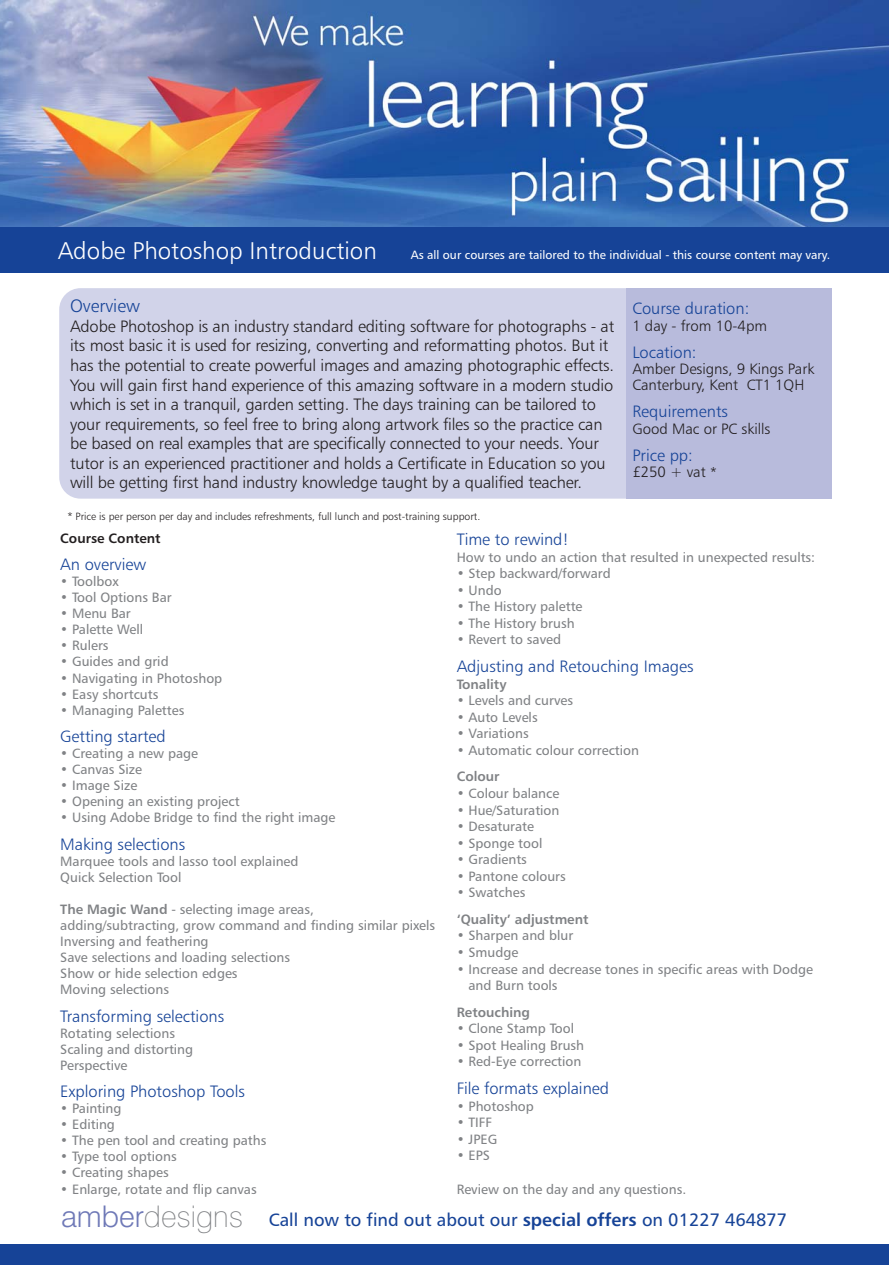
<style>
.page{position:relative;width:889px;height:1265px;background:#fff}
.page>*{position:absolute;margin:0;border:0;box-sizing:border-box;transform-origin:0 0}
.t1{font:100 29.85px "Swiss 721 BT";color:#808285}
.t2{font:24.15px "Humanist 777 BT Light B";color:#fff}
.t3{font:18px "Humanist 777 BT Roman B";color:#164397}
.t4{font:18px "Humanist 777 BT Light B";color:#164397}
.t5{font:16.5px/19.5px "Humanist 777 BT Light B";letter-spacing:-.01em;color:#231f20}
.t6{font:16.5px "Humanist 777 BT Light B";color:#164397}
.t7{font:15px/15.8px "Humanist 777 BT Light B";color:#231f20}
.t8{font:13.5px/16px "Humanist 777 BT Roman B";color:#808285}
.t9{font:13.5px "Humanist 777 BT Bold B";color:#808285}
.t10{font:13.5px "Humanist 777 BT Bold B";color:#231f20}
.t11{font:12px "Humanist 777 BT Roman B";color:#fff}
.t12{font:10.5px "Humanist 777 BT Light B";color:#231f20}
.s1{font-size:13.5px}
.s2{font-family:"Humanist 777 BT Bold B"}
.s3{font-weight:300;color:#6f79b7}
</style>
<div class="page">
<div style="left:59px;top:288px;width:767px;height:210px;background:#d1d3e9;border-radius:21px"></div>
<div style="left:626px;top:288px;width:206px;height:210px;background:#b8bbdc"></div>
<img style="left:0;top:1px;width:889px;height:226px">
<div style="left:0;top:227px;width:889px;height:46px;background:#164397"></div>
<div style="left:0;top:1243px;width:889px;height:21px;background:#164397"></div>
<h2 class="t2" style="left:58px;top:241px;width:321px">Adobe Photoshop Introduction</h2>
<p class="t11" style="left:411px;top:250px;width:421px">As all our courses are tailored to the individual - this course content may vary.</p>
<h3 class="t4" style="left:70px;top:299px;width:71px">Overview</h3>
<p class="t5" style="left:70px;top:318px;width:546px">Adobe Photoshop is an industry standard editing software for photographs - at its most basic it is used for resizing, converting and reformatting photos. But it has the potential to create powerful images and amazing photographic effects.<br>You will gain first hand experience of this amazing software in a modern studio which is set in a tranquil, garden setting. The days training can be tailored to your requirements, so feel free to bring along artwork files so the practice can be based on real examples that are specifically connected to your needs. Your tutor is an experienced practitioner and holds a Certificate in Education so you will be getting first hand industry knowledge taught by a qualified teacher.</p>
<p class="t12" style="left:67px;top:512px;width:414px">* Price is per person per day and includes refreshments, full lunch and post-training support.</p>
<p class="t6" style="left:632px;top:302px;width:118px">Course duration:</p>
<p class="t7" style="left:632px;top:319px;width:136px">1 day - from 10-4pm</p>
<p class="t6" style="left:632px;top:346px;width:66px">Location:</p>
<p class="t7" style="left:632px;top:362px;width:183px">Amber Designs, 9 Kings Park<br>Canterbury, Kent CT1 1QH</p>
<p class="t6" style="left:632px;top:405px;width:97px">Requirements</p>
<p class="t7" style="left:632px;top:422px;width:140px">Good Mac or PC skills</p>
<p class="t6" style="left:632px;top:449px;width:62px">Price pp:</p>
<p class="t7" style="left:632px;top:465px;width:86px">£250 + vat <span class="s1">*</span></p>
<p class="t10" style="left:60px;top:532px;width:102px">Course Content</p>
<p class="t6" style="left:60px;top:557px;width:87px">An overview</p>
<p class="t8" style="left:60px;top:574px;width:60px">• Toolbox</p>
<p class="t8" style="left:60px;top:590px;width:113px">• Tool Options Bar</p>
<p class="t8" style="left:60px;top:606px;width:72px">• Menu Bar</p>
<p class="t8" style="left:60px;top:622px;width:84px">• Palette Well</p>
<p class="t8" style="left:60px;top:638px;width:50px">• Rulers</p>
<p class="t8" style="left:60px;top:655px;width:110px">• Guides and grid</p>
<p class="t8" style="left:60px;top:671px;width:164px">• Navigating in Photoshop</p>
<p class="t8" style="left:60px;top:687px;width:100px">• Easy shortcuts</p>
<p class="t8" style="left:60px;top:703px;width:126px">• Managing Palettes</p>
<p class="t6" style="left:60px;top:729px;width:107px">Getting started</p>
<p class="t8" style="left:60px;top:746px;width:139px">• Creating a new page</p>
<p class="t8" style="left:60px;top:762px;width:83px">• Canvas Size</p>
<p class="t8" style="left:60px;top:778px;width:78px">• Image Size</p>
<p class="t8" style="left:60px;top:794px;width:181px">• Opening an existing project</p>
<p class="t8" style="left:60px;top:810px;width:277px">• Using Adobe Bridge to find the right image</p>
<p class="t6" style="left:60px;top:837px;width:126px">Making selections</p>
<p class="t8" style="left:60px;top:854px;width:240px">Marquee tools and lasso tool explained<br>Quick Selection Tool</p>
<p class="t8" style="left:60px;top:902px;width:376px"><span class="s2">The Magic Wand</span> - selecting image areas, adding/subtracting, grow command and finding similar pixels Inversing and feathering<br>Save selections and loading selections<br>Show or hide selection edges<br>Moving selections</p>
<p class="t6" style="left:60px;top:1009px;width:165px">Transforming selections</p>
<p class="t8" style="left:60px;top:1025px;width:134px">Rotating selections<br>Scaling and distorting<br>Perspective</p>
<p class="t6" style="left:60px;top:1084px;width:186px">Exploring Photoshop Tools</p>
<p class="t8" style="left:60px;top:1101px;width:63px">• Painting</p>
<p class="t8" style="left:60px;top:1117px;width:56px">• Editing</p>
<p class="t8" style="left:60px;top:1133px;width:208px">• The pen tool and creating paths</p>
<p class="t8" style="left:60px;top:1149px;width:118px">• Type tool options</p>
<p class="t8" style="left:60px;top:1165px;width:110px">• Creating shapes</p>
<p class="t8" style="left:60px;top:1181px;width:198px">• Enlarge, rotate and flip canvas</p>
<p class="t6" style="left:457px;top:532px;width:114px">Time to rewind!</p>
<p class="t8" style="left:457px;top:550px;width:360px">How to undo an action that resulted in unexpected results:</p>
<p class="t8" style="left:457px;top:566px;width:156px">• Step backward/forward</p>
<p class="t8" style="left:457px;top:583px;width:47px">• Undo</p>
<p class="t8" style="left:457px;top:599px;width:127px">• The History palette</p>
<p class="t8" style="left:457px;top:616px;width:119px">• The History brush</p>
<p class="t8" style="left:457px;top:632px;width:106px">• Revert to saved</p>
<p class="t6" style="left:457px;top:660px;width:238px">Adjusting and Retouching Images</p>
<p class="t9" style="left:457px;top:678px;width:51px">Tonality</p>
<p class="t8" style="left:457px;top:693px;width:118px">• Levels and curves</p>
<p class="t8" style="left:457px;top:710px;width:82px">• Auto Levels</p>
<p class="t8" style="left:457px;top:726px;width:74px">• Variations</p>
<p class="t8" style="left:457px;top:743px;width:184px">• Automatic colour correction</p>
<p class="t9" style="left:457px;top:771px;width:44px">Colour</p>
<p class="t8" style="left:457px;top:786px;width:104px">• Colour balance</p>
<p class="t8" style="left:457px;top:803px;width:104px">• Hue/Saturation</p>
<p class="t8" style="left:457px;top:819px;width:79px">• Desaturate</p>
<p class="t8" style="left:457px;top:836px;width:87px">• Sponge tool</p>
<p class="t8" style="left:457px;top:852px;width:72px">• Gradients</p>
<p class="t8" style="left:457px;top:869px;width:111px">• Pantone colours</p>
<p class="t8" style="left:457px;top:885px;width:70px">• Swatches</p>
<p class="t9" style="left:457px;top:913px;width:133px">‘Quality’ adjustment</p>
<p class="t8" style="left:457px;top:928px;width:118px">• Sharpen and blur</p>
<p class="t8" style="left:457px;top:945px;width:63px">• Smudge</p>
<p class="t8" style="left:468px;top:961px;width:346px;line-height:16.5px;text-indent:-12px">• Increase and decrease tones in specific areas with Dodge and Burn tools</p>
<p class="t9" style="left:457px;top:1006px;width:75px">Retouching</p>
<p class="t8" style="left:457px;top:1021px;width:119px">• Clone Stamp Tool</p>
<p class="t8" style="left:457px;top:1038px;width:129px">• Spot Healing Brush</p>
<p class="t8" style="left:457px;top:1054px;width:126px">• Red-Eye correction</p>
<p class="t6" style="left:457px;top:1081px;width:154px">File formats explained</p>
<p class="t8" style="left:457px;top:1098px;width:79px">• Photoshop</p>
<p class="t8" style="left:457px;top:1115px;width:37px">• TIFF</p>
<p class="t8" style="left:457px;top:1132px;width:42px">• JPEG</p>
<p class="t8" style="left:457px;top:1148px;width:35px">• EPS</p>
<p class="t8" style="left:457px;top:1181px;width:231px">Review on the day and any questions.</p>
<h1 class="t1" style="left:61px;top:1205px;width:184px"><span class="s3">amber</span>designs</h1>
<h3 class="t3" style="left:269px;top:1212px;width:520px">Call now to find out about our <span class="s2">special offers</span> on 01227 464877</h3>
</div>
